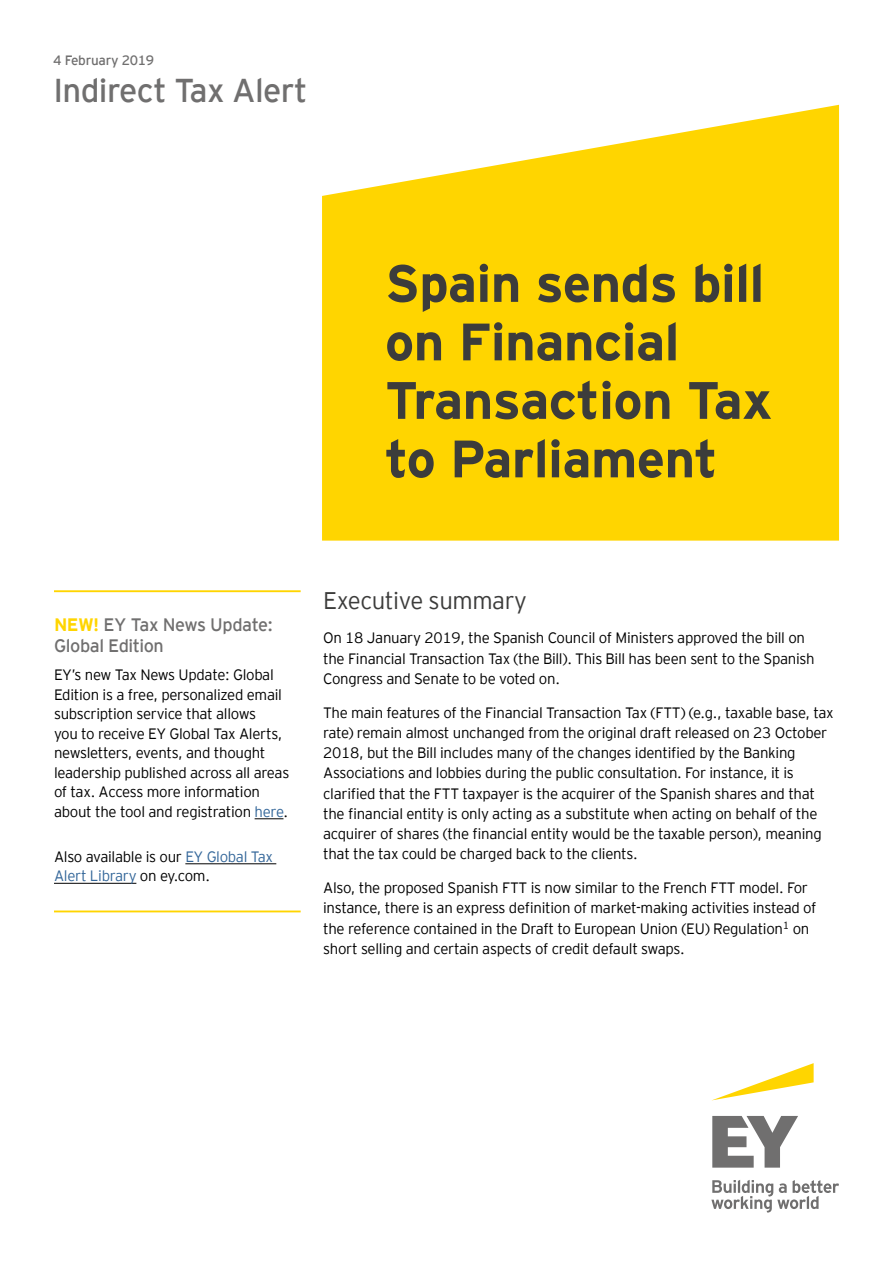
<style>
.page{position:relative;width:893px;height:1263px;background:#fff}
.page>*{position:absolute;margin:0;border:0;box-sizing:border-box;transform-origin:0 0}
.t1{font:700 52.5px/58.5px "EY Interstate";letter-spacing:-.01em;color:#3c3c3b}
.t2{font:33px "EY Interstate";letter-spacing:-.02em;color:#706f6f}
.t3{font:300 24px "EY Interstate";letter-spacing:-.02em;color:#3c3c3b}
.t4{font:18px/21px "EY Interstate";letter-spacing:-.025em;color:#706f6f}
.t5{font:300 15px/20.2px "EY Interstate";letter-spacing:-.02em;color:#000}
.t6{font:13.5px "EY Interstate";letter-spacing:-.02em;color:#706f6f}
.s1{font-weight:700;color:#ffd500}
.s2{color:#369}
</style>
<div class="page">
<svg style="left:322px;top:105px;width:517px;height:436px;background:#ffd91a"></svg>
<hr style="left:54px;top:590px;width:247px;height:2px;background:#ffd500">
<svg style="left:255px;top:818px;width:28px;height:1px"></svg>
<hr style="left:185px;top:863px;width:91px;height:1px;background:#000">
<hr style="left:54px;top:883px;width:82px;height:1px;background:#000">
<hr style="left:54px;top:910px;width:247px;height:2px;background:#ffd500">
<svg style="left:713px;top:1063px;width:101px;height:37px"></svg>
<svg style="left:711px;top:1116px;width:128px;height:96px"></svg>
<p class="t6" style="left:53px;top:50px;width:103px">4 February 2019</p>
<h2 class="t2" style="left:53px;top:67px;width:256px">Indirect Tax Alert</h2>
<h1 class="t1" style="left:385px;top:251px;width:389px">Spain sends bill on Financial<br>Transaction Tax to Parliament</h1>
<p class="t4" style="left:54px;top:613px;width:220px"><span class="s1">NEW!</span> EY Tax News Update:<br>Global Edition</p>
<p class="t5" style="left:54px;top:664px;width:237px;line-height:19.5px">EY’s new Tax News Update: Global Edition is a free, personalized email subscription service that allows<br>you to receive EY Global Tax Alerts, newsletters, events, and thought leadership published across all areas of tax. Access more information about the tool and registration <span class="s2">here</span>.</p>
<p class="t5" style="left:54px;top:846px;width:221px;line-height:19.5px">Also available is our <span class="s2">EY Global Tax<br>Alert Library</span> on ey.com.</p>
<h3 class="t3" style="left:323px;top:584px;width:205px">Executive summary</h3>
<p class="t5" style="left:323px;top:627px;width:493px">On 18 January 2019, the Spanish Council of Ministers approved the bill on the Financial Transaction Tax (the Bill). This Bill has been sent to the Spanish<br>Congress and Senate to be voted on.</p>
<p class="t5" style="left:323px;top:701px;width:512px">The main features of the Financial Transaction Tax (FTT) (e.g., taxable base, tax rate) remain almost unchanged from the original draft released on 23 October 2018, but the Bill includes many of the changes identified by the Banking Associations and lobbies during the public consultation. For instance, it is clarified that the FTT taxpayer is the acquirer of the Spanish shares and that the financial entity is only acting as a substitute when acting on behalf of the acquirer of shares (the financial entity would be the taxable person), meaning that the tax could be charged back to the clients.</p>
<p class="t5" style="left:323px;top:877px;width:495px">Also, the proposed Spanish FTT is now similar to the French FTT model. For instance, there is an express definition of market-making activities instead of the reference contained in the Draft to European Union (EU) Regulation<sup>1</sup> on short selling and certain aspects of credit default swaps.</p>
</div>
